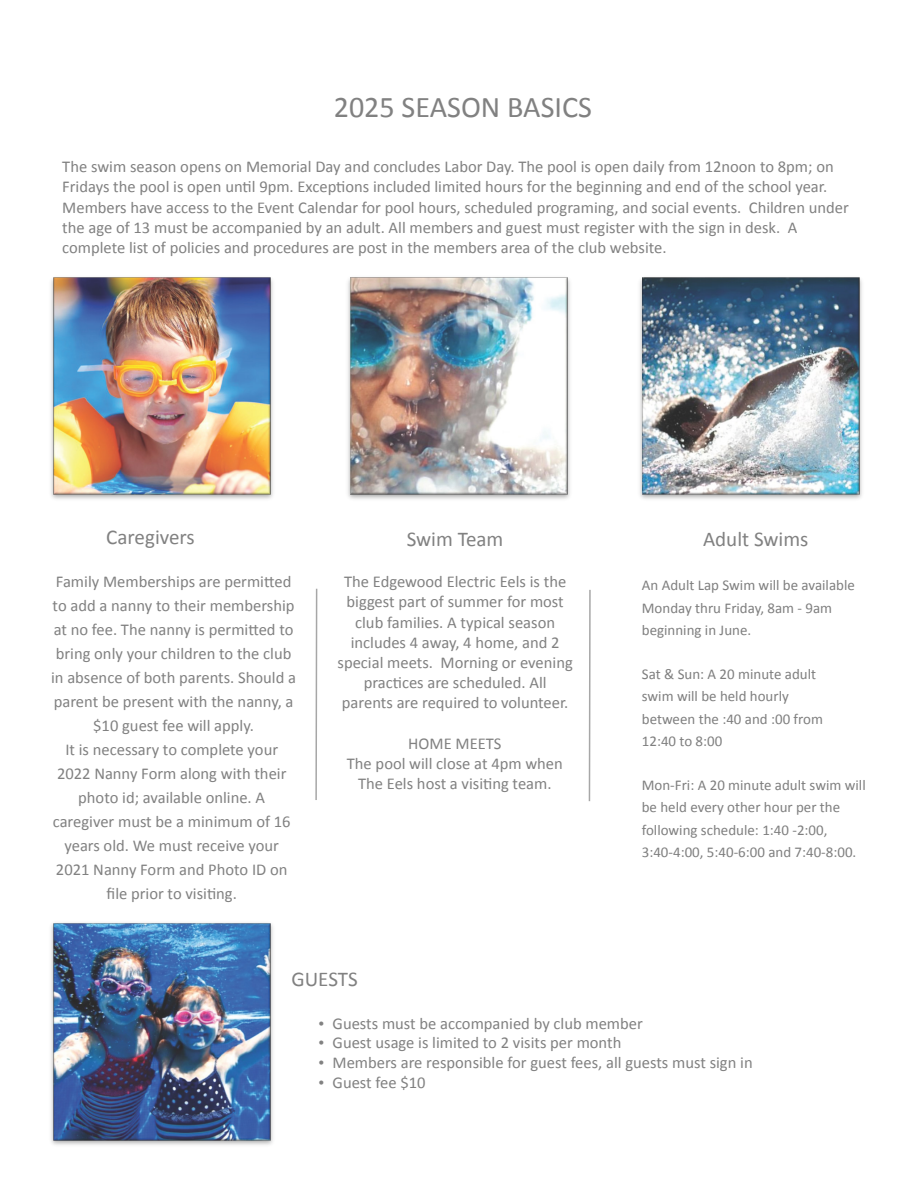
<style>
.page{position:relative;width:918px;height:1188px;background:#fff}
.page>*{position:absolute;margin:0;border:0;box-sizing:border-box;transform-origin:0 0}
.t1{font:30.15px "Calibri";color:#818181}
.t2{font:21px "Calibri";color:#818181}
.t3{font:16.65px "Calibri";color:#818181}
.t4{font:16.5px/24px "Calibri";color:#818181;text-align:center}
.t5{font:15px/22.5px "Calibri";color:#7f7f7f}
.s1{font-family:"Times New Roman"}
</style>
<div class="page">
<svg style="left:588px;top:589px;width:3px;height:213px"></svg>
<img style="left:51px;top:277px;width:222px;height:222px">
<img style="left:54px;top:278px;width:217px;height:217px">
<img style="left:640px;top:277px;width:222px;height:222px">
<img style="left:642px;top:278px;width:217px;height:217px">
<img style="left:348px;top:277px;width:222px;height:222px">
<img style="left:350px;top:278px;width:217px;height:217px">
<svg style="left:315px;top:588px;width:3px;height:212px"></svg>
<img style="left:51px;top:922px;width:222px;height:223px">
<img style="left:54px;top:924px;width:217px;height:216px">
<h1 class="t1" style="left:334px;top:86px;width:260px">2025 SEASON BASICS</h1>
<p class="t4" style="left:62px;top:156px;width:788px;line-height:20.1px;text-align:left">The swim season opens on Memorial Day and concludes Labor Day. The pool is open daily from 12noon to 8pm; on Fridays the pool is open until 9pm. Exceptions included limited hours for the beginning and end of the school year.<br>Members have access to the Event Calendar for pool hours, scheduled programing, and social events. Children under the age of 13 must be accompanied by an adult. All members and guest must register with the sign in desk. A complete list of policies and procedures are post in the members area of the club website.</p>
<p class="t2" style="left:106px;top:522px;width:90px">Caregivers</p>
<p class="t2" style="left:703px;top:524px;width:107px">Adult Swims</p>
<p class="t5" style="left:642px;top:573px;width:215px">An Adult Lap Swim will be available<br>Monday thru Friday, 8am - 9am beginning in June.</p>
<p class="t5" style="left:642px;top:662px;width:183px">Sat &amp; Sun: A 20 minute adult swim will be held hourly between the :40 and :00 from<br>12:40 to 8:00</p>
<p class="t5" style="left:642px;top:773px;width:225px">Mon-Fri: A 20 minute adult swim will be held every other hour per the following schedule: 1:40 -2:00, 3:40-4:00, 5:40-6:00 and 7:40-8:00.</p>
<p class="t2" style="left:407px;top:524px;width:98px">Swim Team</p>
<p class="t4" style="left:344px;top:571px;width:224px;line-height:20.1px;text-align:left">The Edgewood Electric Eels is the biggest part of summer for most</p>
<p class="t3" style="left:355px;top:611px;width:201px">club families. A typical season</p>
<p class="t4" style="left:338px;top:632px;width:237px;line-height:20.1px">includes 4 away, 4 home, and 2 special meets. Morning or evening practices are scheduled. All parents are required to volunteer.</p>
<p class="t4" style="left:347px;top:732px;width:217px;line-height:20.2px">HOME MEETS<br>The pool will close at 4pm when<br>The Eels host a visiting team.</p>
<p class="t4" style="left:51px;top:569px;width:246px">Family Memberships are permitted to add a nanny to their membership at no fee. The nanny is permitted to bring only your children to the club in absence of both parents. Should a parent be present with the nanny, a $10 guest fee will apply.<br>It is necessary to complete your<br>2022 Nanny Form along with their photo id; available online. A caregiver must be a minimum of 16 years old. We must receive your<br>2021 Nanny Form and Photo ID on file prior to visiting.</p>
<p class="t2" style="left:291px;top:965px;width:68px">GUESTS</p>
<p class="t4" style="left:318px;top:1011px;width:326px"><span class="s1">•</span> Guests must be accompanied by club member</p>
<p class="t4" style="left:318px;top:1031px;width:304px"><span class="s1">•</span> Guest usage is limited to 2 visits per month</p>
<p class="t4" style="left:318px;top:1050px;width:436px"><span class="s1">•</span> Members are responsible for guest fees, all guests must sign in</p>
<p class="t4" style="left:318px;top:1070px;width:109px"><span class="s1">•</span> Guest fee $10</p>
</div>
